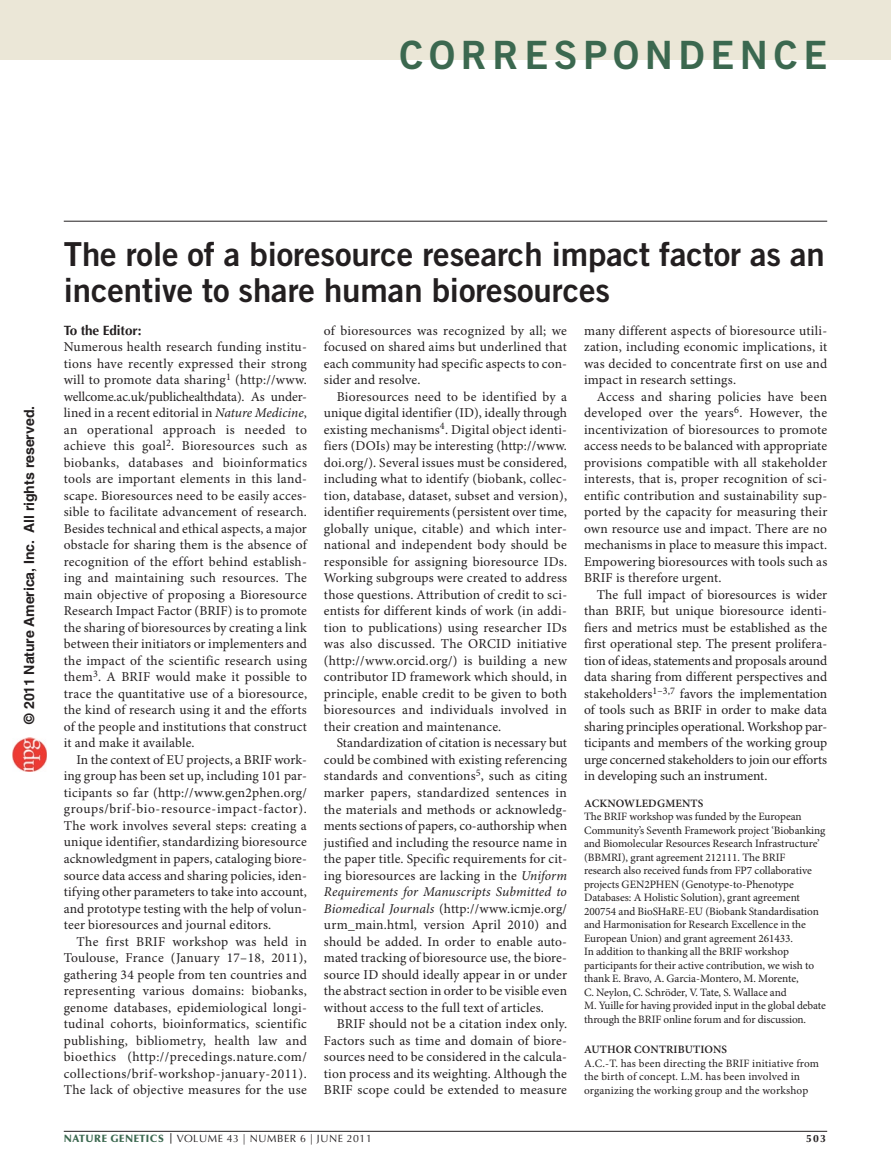
<style>
.page{position:relative;width:891px;height:1175px;background:#fff}
.page>*{position:absolute;margin:0;border:0;box-sizing:border-box;transform-origin:0 0}
.t1{font:39px "Trade Gothic LT Std Bd 2";letter-spacing:.145em;color:#3b684f}
.t2{font:33px/36px "Trade Gothic LT Std Bd 2";letter-spacing:-.005em;color:#231f20}
.t3{font:700 14.1px "Helvetica LT Std";color:#231f20}
.t4{font:13.5px/16.5px "Minion Pro";letter-spacing:.015em;color:#231f20;text-align:justify}
.t5{font:700 13.5px "Optima LT Std";letter-spacing:-.005em;color:#231f20}
.t6{font:11.25px/13.5px "Minion Pro";letter-spacing:-.005em;color:#231f20}
.t7{font:11.25px/13.5px "Minion Pro";letter-spacing:.015em;color:#231f20}
.t8{font:600 11.25px "Minion Pro";letter-spacing:.01em;color:#231f20}
.t9{font:10.5px "Optima LT Std";letter-spacing:.05em;color:#231f20}
.t10{font:700 10.5px "Optima LT Std";color:#231f20}
.s1{font-style:inherit}
.s2{font-style:italic}
.s3{font-weight:900;color:#3b684f}
.s4{font-weight:700}
</style>
<div class="page">
<div style="left:0;top:0;width:891px;height:60px;background:#ebe7d7"></div>
<hr style="left:64px;top:1131px;width:763px;height:1px;background:#231f20">
<hr style="left:64px;top:221px;width:763px;height:1px;background:#231f20">
<img style="left:12px;top:738px;width:34px;height:34px">
<h1 class="t1" style="left:400px;top:30px;width:429px">correspondence</h1>
<p class="t3" style="left:21px;top:723px;width:319px;rotate:-90deg">© 201<span class="s1">1</span> Nature America, Inc. All rights reserved.</p>
<h2 class="t2" style="left:64px;top:236px;width:763px">The role of a bioresource research impact factor as an incentive to share human bioresources</h2>
<p class="t5" style="left:64px;top:322px;width:79px">To the Editor:</p>
<p class="t4" style="left:64px;top:339px;width:245px">Numerous health research funding institu&shy;tions have recently expressed their strong will to promote data sharing<sup>1</sup> (http://www. wellcome.ac.uk/publichealthdata). As under&shy;lined in a recent editorial in <span class="s2">Nature Medicine</span>, an operational approach is needed to achieve this goal<sup>2</sup>. Bioresources such as biobanks, databases and bioinformatics tools are important elements in this land&shy;scape. Bioresources need to be easily acces&shy;sible to facilitate advancement of research.<br>Besides technical and ethical aspects, a major obstacle for sharing them is the absence of recognition of the effort behind establish&shy;ing and maintaining such resources. The main objective of proposing a Bioresource Research Impact Factor (BRIF) is to promote the sharing of bioresources by creating a link between their initiators or implementers and the impact of the scientific research using them<sup>3</sup>. A BRIF would make it possible to trace the quantitative use of a bioresource, the kind of research using it and the efforts of the people and institutions that construct it and make it available.</p>
<p class="t4" style="left:64px;top:752px;width:245px;text-indent:13px">In the context of EU projects, a BRIF work&shy;ing group has been set up, including 101 par&shy;ticipants so far (http://www.gen2phen.org/ groups/brif-bio-resource-impact-factor).<br>The work involves several steps: creating a unique identifier, standardizing bioresource acknowledgment in papers, cataloging biore&shy;source data access and sharing policies, iden&shy;tifying other parameters to take into account, and prototype testing with the help of volun&shy;teer bioresources and journal editors.</p>
<p class="t4" style="left:64px;top:933px;width:245px;text-indent:13px">The first BRIF workshop was held in Toulouse, France (January 17–18, 2011), gathering 34 people from ten countries and representing various domains: biobanks, genome databases, epidemiological longi&shy;tudinal cohorts, bioinformatics, scientific publishing, bibliometry, health law and bioethics (http://precedings.nature.com/ collections/brif-workshop-january-2011).<br>The lack of objective measures for the use</p>
<p class="t4" style="left:324px;top:323px;width:245px">of bioresources was recognized by all; we focused on shared aims but underlined that each community had specific aspects to con&shy;sider and resolve.</p>
<p class="t4" style="left:324px;top:389px;width:245px;text-indent:13px">Bioresources need to be identified by a unique digital identifier (ID), ideally through existing mechanisms<sup>4</sup>. Digital object identi&shy;fiers (DOIs) may be interesting (http://www. doi.org/). Several issues must be considered, including what to identify (biobank, collec&shy;tion, database, dataset, subset and version), identifier requirements (persistent over time, globally unique, citable) and which inter&shy;national and independent body should be responsible for assigning bioresource IDs.<br>Working subgroups were created to address those questions. Attribution of credit to sci&shy;entists for different kinds of work (in addi&shy;tion to publications) using researcher IDs was also discussed. The ORCID initiative (http://www.orcid.org/) is building a new contributor ID framework which should, in principle, enable credit to be given to both bioresources and individuals involved in their creation and maintenance.</p>
<p class="t4" style="left:324px;top:735px;width:245px;text-indent:13px">Standardization of citation is necessary but could be combined with existing referencing standards and conventions<sup>5</sup>, such as citing marker papers, standardized sentences in the materials and methods or acknowledg&shy;ments sections of papers, co-authorship when justified and including the resource name in the paper title. Specific requirements for cit&shy;ing bioresources are lacking in the <span class="s2">Uniform Requirements for Manuscripts Submitted to Biomedical Journals</span> (http://www.icmje.org/ urm_main.html, version April 2010) and should be added. In order to enable auto&shy;mated tracking of bioresource use, the biore&shy;source ID should ideally appear in or under the abstract section in order to be visible even without access to the full text of articles.</p>
<p class="t4" style="left:324px;top:1016px;width:245px;text-indent:13px">BRIF should not be a citation index only.<br>Factors such as time and domain of biore&shy;sources need to be considered in the calcula&shy;tion process and its weighting. Although the BRIF scope could be extended to measure</p>
<p class="t4" style="left:584px;top:323px;width:245px">many different aspects of bioresource utili&shy;zation, including economic implications, it was decided to concentrate first on use and impact in research settings.</p>
<p class="t4" style="left:584px;top:389px;width:245px;text-indent:13px">Access and sharing policies have been developed over the years<sup>6</sup>. However, the incentivization of bioresources to promote access needs to be balanced with appropriate provisions compatible with all stakeholder interests, that is, proper recognition of sci&shy;entific contribution and sustainability sup&shy;ported by the capacity for measuring their own resource use and impact. There are no mechanisms in place to measure this impact.<br>Empowering bioresources with tools such as BRIF is therefore urgent.</p>
<p class="t4" style="left:584px;top:587px;width:245px;text-indent:13px">The full impact of bioresources is wider than BRIF, but unique bioresource identi&shy;fiers and metrics must be established as the first operational step. The present prolifera&shy;tion of ideas, statements and proposals around data sharing from different perspectives and stakeholders<sup>1–3,7</sup> favors the implementation of tools such as BRIF in order to make data sharing principles operational. Workshop par&shy;ticipants and members of the working group urge concerned stakeholders to join our efforts in developing such an instrument.</p>
<p class="t8" style="left:584px;top:796px;width:121px">ACKNOWLEDGMENTS</p>
<p class="t6" style="left:584px;top:810px;width:243px">The BRIF workshop was funded by the European Community’s Seventh Framework project ‘Biobanking and Biomolecular Resources Research Infrastructure’ (BBMRI), grant agreement 212111. The BRIF<br>research also received funds from FP7 collaborative projects GEN2PHEN (Genotype-to-Phenotype Databases: A Holistic Solution), grant agreement 200754 and BioSHaRE-EU (Biobank Standardisation and Harmonisation for Research Excellence in the European Union) and grant agreement 261433.<br>In addition to thanking all the BRIF workshop participants for their active contribution, we wish to thank E. Bravo, A. Garcia-Montero, M. Morente,<br>C. Neylon, C. Schröder, V. Tate, S. Wallace and<br>M. Yuille for having provided input in the global debate through the BRIF online forum and for discussion.</p>
<p class="t8" style="left:584px;top:1043px;width:145px">AUTHOR CONTRIBUTIONS</p>
<p class="t7" style="left:584px;top:1057px;width:237px">A.C.-T. has been directing the BRIF initiative from the birth of concept. L.M. has been involved in organizing the working group and the workshop</p>
<p class="t9" style="left:64px;top:1132px;width:265px"><span class="s3">NATURE GENETICS</span> <span class="s4">|</span> VOLUME 43 | NUMBER 6 | JUNE</p>
<p class="t9" style="left:347px;top:1132px;width:26px">2011</p>
<p class="t10" style="left:806px;top:1132px;width:21px">503</p>
</div>
